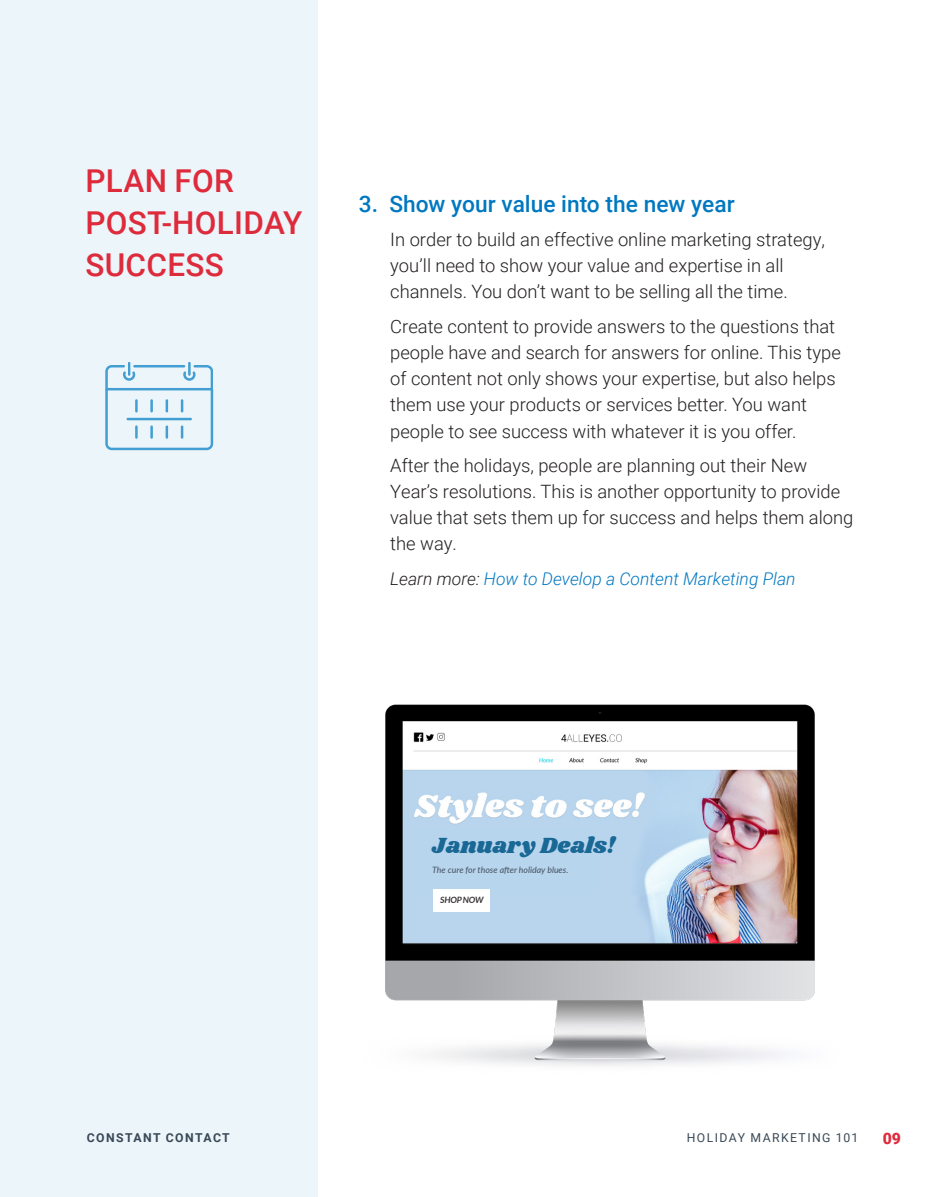
<style>
.page{position:relative;width:945px;height:1197px;background:#fff}
.page>*{position:absolute;margin:0;border:0;box-sizing:border-box;transform-origin:0 0}
.Blue_Header{font:500 31.5px/42px "Roboto";letter-spacing:.01em;color:#de2b3c}
.new_blue_hd_4{font:500 22.75px "Roboto";color:#0078c1}
.hd2{font:22.75px "Shrikhand";color:#1a6895}
.Body_copy_2{font:300 18.38px/26.2px "Roboto";color:#231f20}
.ital_2{font:italic 300 17.5px "Roboto";color:#0078c1}
.t1{font:900 15.75px "Roboto";color:#de2b3c}
.t2{font:12.25px "Roboto";letter-spacing:.115em;color:#384856}
.t3{font:700 12.25px "Roboto";letter-spacing:.115em;color:#384856}
.hd2-2{font:italic 500 8.75px "Lato";color:#4c5a67}
.hd2-3{font:italic 700 8.75px "Lato";letter-spacing:-.03em;color:#393536}
.s1{color:#231f20}
</style>
<div class="page">
<div style="left:0;top:0;width:318px;height:1197px;background:#ecf5fa"></div>
<svg style="left:105px;top:362px;width:108px;height:88px"></svg>
<hr style="left:127px;top:418px;width:65px;height:2px;background:#439fd3">
<img style="left:385px;top:704px;width:430px;height:362px">
<div style="left:410px;top:827px;width:188px;height:68px;background:#b8d5ee"></div>
<div style="left:433px;top:889px;width:57px;height:22px;background:#fff"></div>
<p class="Blue_Header" style="left:85px;top:159px;width:219px">PLAN FOR<br>POST-HOLIDAY<br>SUCCESS</p>
<p class="new_blue_hd_4" style="left:359px;top:188px;width:377px">3. Show your value into the new year</p>
<p class="Body_copy_2" style="left:390px;top:226px;width:436px">In order to build an effective online marketing strategy, you’ll need to show your value and expertise in all channels. You don’t want to be selling all the time.</p>
<p class="Body_copy_2" style="left:390px;top:312px;width:452px">Create content to provide answers to the questions that people have and search for answers for online. This type of content not only shows your expertise, but also helps them use your products or services better. You want people to see success with whatever it is you offer.</p>
<p class="Body_copy_2" style="left:390px;top:451px;width:465px">After the holidays, people are planning out their New Year’s resolutions. This is another opportunity to provide value that sets them up for success and helps them along the way.</p>
<p class="ital_2" style="left:390px;top:566px;width:407px"><span class="s1">Learn more:</span> How to Develop a Content Marketing Plan</p>
<p class="hd2" style="left:432px;top:830px;width:185px">January Deals!</p>
<p class="hd2-2" style="left:432px;top:863px;width:138px">The cure for those after holiday blues.</p>
<p class="hd2-3" style="left:440px;top:893px;width:45px">SHOP NOW</p>
<p class="t3" style="left:87px;top:1129px;width:145px">CONSTANT CONTACT</p>
<p class="t2" style="left:687px;top:1129px;width:173px">HOLIDAY MARKETING 101</p>
<p class="t1" style="left:883px;top:1127px;width:20px">09</p>
</div>
